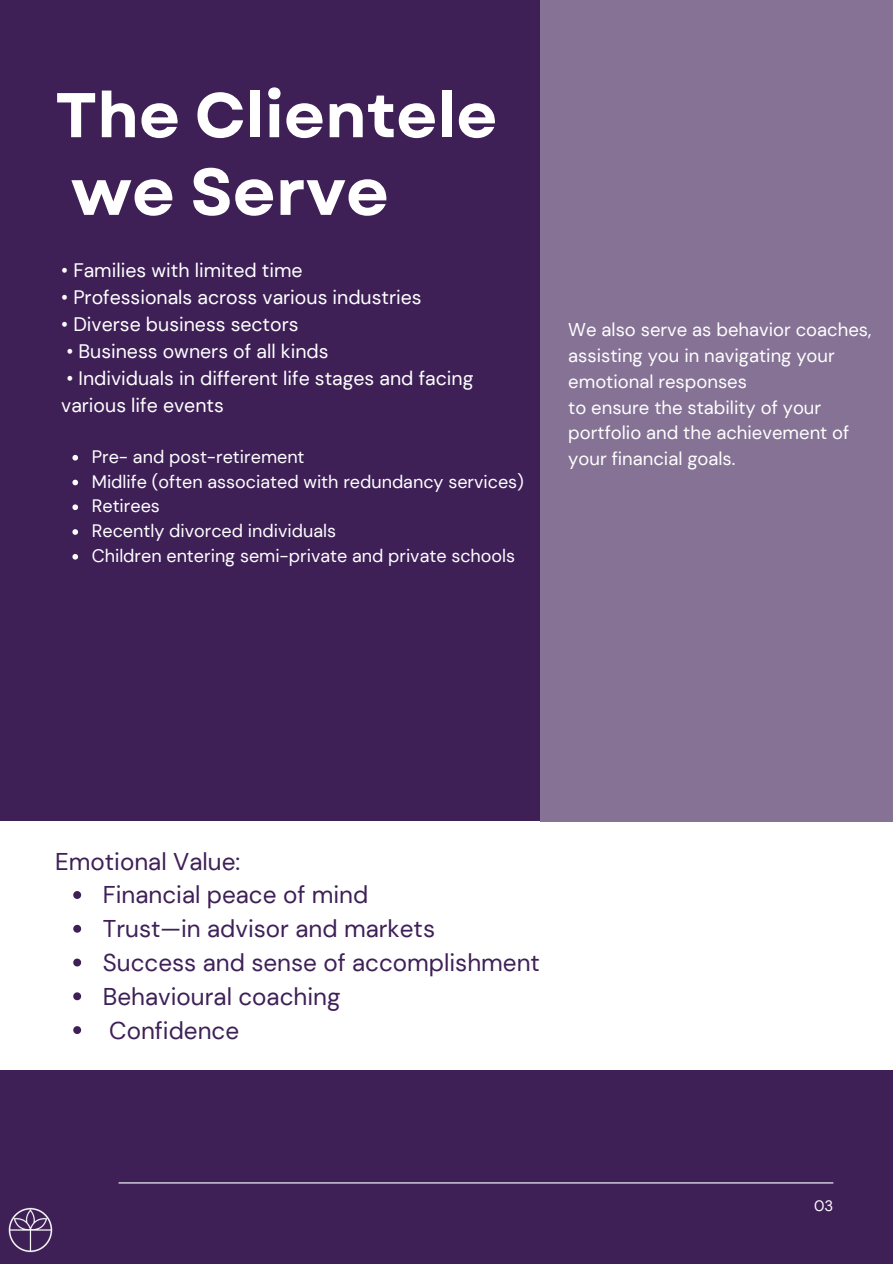
<style>
.page{position:relative;width:893px;height:1264px;background:#fff}
.page>*{position:absolute;margin:0;border:0;box-sizing:border-box;transform-origin:0 0}
.t1{font:700 66px "Garet";color:#fff}
.t2{font:700 63px "Garet";color:#fff}
.t3{font:24.15px "DM Sans";color:#3e2057}
.t4{font:19.5px/27px "DM Sans";color:#fff}
.t5{font:18.45px/25.8px "DM Sans";color:#fff}
.t6{font:18px "DM Sans";color:#fff}
.t7{font:15px "DM Sans";color:#fff}
</style>
<div class="page">
<div style="left:0;top:0;width:892px;height:1263px;background:#3e2057"></div>
<hr style="left:119px;top:1182px;width:714px;height:1px;background:#fff">
<div style="left:0;top:821px;width:892px;height:248px;background:#fff"></div>
<img style="left:8px;top:1207px;width:45px;height:46px">
<div style="left:540px;top:0;width:352px;height:822px;background:#857295"></div>
<svg style="left:72px;top:455px;width:6px;height:5px"></svg>
<svg style="left:72px;top:479px;width:6px;height:6px"></svg>
<svg style="left:72px;top:504px;width:6px;height:6px"></svg>
<svg style="left:72px;top:529px;width:6px;height:6px"></svg>
<svg style="left:72px;top:554px;width:6px;height:5px"></svg>
<svg style="left:73px;top:891px;width:8px;height:8px"></svg>
<svg style="left:73px;top:924px;width:8px;height:8px"></svg>
<svg style="left:73px;top:958px;width:8px;height:8px"></svg>
<svg style="left:73px;top:992px;width:8px;height:8px"></svg>
<svg style="left:73px;top:1026px;width:8px;height:8px"></svg>
<p class="t2" style="left:55px;top:70px;width:443px">The Clientele</p>
<p class="t1" style="left:71px;top:144px;width:319px">we Serve</p>
<p class="t4" style="left:61px;top:257px;width:243px">• Families with limited time</p>
<h1 class="t4" style="left:61px;top:284px;width:362px">• Professionals across various industries</h1>
<p class="t4" style="left:61px;top:311px;width:239px">• Diverse business sectors</p>
<p class="t4" style="left:66px;top:338px;width:264px">• Business owners of all kinds</p>
<p class="t4" style="left:61px;top:365px;width:414px">• Individuals in different life stages and facing various life events</p>
<p class="t6" style="left:92px;top:445px;width:214px">Pre- and post-retirement</p>
<p class="t6" style="left:92px;top:469px;width:433px">Midlife (often associated with redundancy services)</p>
<p class="t6" style="left:92px;top:494px;width:70px">Retirees</p>
<p class="t6" style="left:92px;top:519px;width:246px">Recently divorced individuals</p>
<p class="t6" style="left:92px;top:544px;width:425px">Children entering semi-private and private schools</p>
<p class="t5" style="left:568px;top:317px;width:304px">We also serve as behavior coaches,</p>
<p class="t5" style="left:568px;top:342px;width:268px">assisting you in navigating your emotional responses</p>
<p class="t5" style="left:568px;top:394px;width:282px">to ensure the stability of your portfolio and the achievement of your financial goals.</p>
<h2 class="t3" style="left:55px;top:845px;width:186px">Emotional Value:</h2>
<h2 class="t3" style="left:103px;top:879px;width:267px">Financial peace of mind</h2>
<h2 class="t3" style="left:103px;top:913px;width:334px">Trust—in advisor and markets</h2>
<h2 class="t3" style="left:103px;top:947px;width:438px">Success and sense of accomplishment</h2>
<h2 class="t3" style="left:103px;top:980px;width:239px">Behavioural coaching</h2>
<h2 class="t3" style="left:109px;top:1014px;width:131px">Confidence</h2>
<p class="t7" style="left:814px;top:1196px;width:21px">03</p>
</div>
